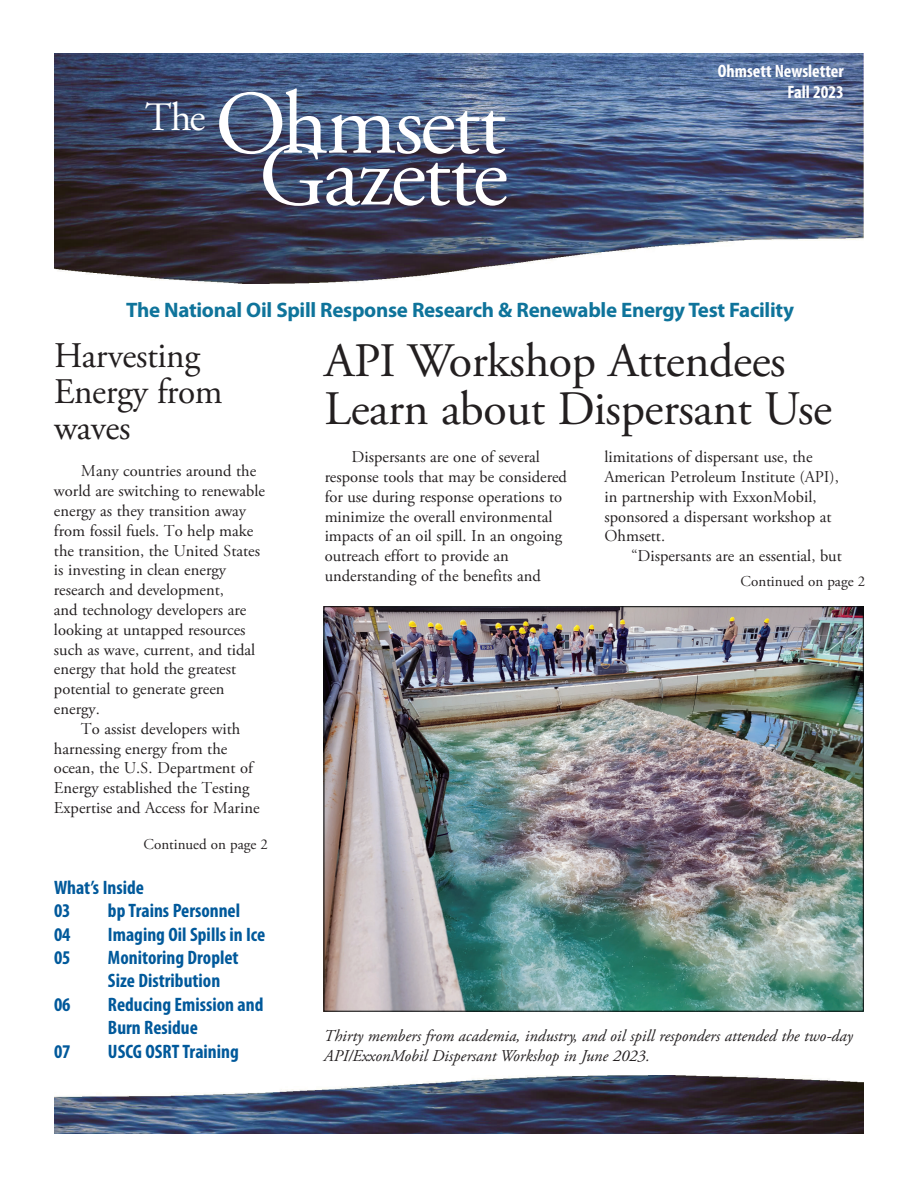
<style>
.page{position:relative;width:918px;height:1188px;background:#fff}
.page>*{position:absolute;margin:0;border:0;box-sizing:border-box;transform-origin:0 0}
.t1{font:89.85px "Adobe Garamond Pro";letter-spacing:-.03em;color:#fff}
.t2{font:48px/48px "Adobe Garamond Pro";letter-spacing:-.01em;color:#231f20}
.t3{font:40.35px "Adobe Garamond Pro";color:#fff}
.t4{font:36px/36px "Adobe Garamond Pro";letter-spacing:-.01em;color:#231f20}
.t5{font:700 21px "Myriad Pro";letter-spacing:-.015em;color:#0f749b}
.t6{font:700 condensed 19.5px/23.4px "Myriad Pro";color:#00599b}
.t7{font:700 condensed 18px/21px "Myriad Pro";color:#fff;text-align:right}
.t8{font:16.5px/19.8px "Adobe Garamond Pro";color:#231f20}
.t9{font:italic 16.5px/19.8px "Adobe Garamond Pro";color:#231f20}
.t10{font:15px "Adobe Garamond Pro";color:#231f20}
</style>
<div class="page">
<img style="left:54px;top:54px;width:810px;height:229px">
<img style="left:326px;top:608px;width:536px;height:402px">
<img style="left:54px;top:1076px;width:810px;height:58px">
<p class="t3" style="left:145px;top:93px;width:62px">The</p>
<p class="t1" style="left:215px;top:70px;width:292px">Ohmsett</p>
<p class="t1" style="left:259px;top:122px;width:251px">Gazette</p>
<p class="t7" style="left:718px;top:60px;width:127px">Ohmsett Newsletter<br>Fall 2023</p>
<h1 class="t5" style="left:126px;top:296px;width:669px">The National Oil Spill Response Research &amp; Renewable Energy Test Facility</h1>
<h2 class="t2" style="left:325px;top:339px;width:509px">API Workshop Attendees<br>Learn about Dispersant Use</h2>
<p class="t8" style="left:325px;top:448px;width:244px;text-indent:27px">Dispersants are one of several response tools that may be considered for use during response operations to minimize the overall environmental impacts of an oil spill. In an ongoing outreach effort to provide an understanding of the benefits and</p>
<p class="t8" style="left:604px;top:448px;width:236px">limitations of dispersant use, the<br>American Petroleum Institute (API), in partnership with ExxonMobil, sponsored a dispersant workshop at<br>Ohmsett.</p>
<h2 class="t4" style="left:54px;top:339px;width:170px">Harvesting<br>Energy from waves</h2>
<p class="t8" style="left:54px;top:462px;width:213px;text-indent:27px">Many countries around the world are switching to renewable energy as they transition away from fossil fuels. To help make the transition, the United States is investing in clean energy research and development,<br>and technology developers are looking at untapped resources such as wave, current, and tidal energy that hold the greatest potential to generate green energy.</p>
<p class="t8" style="left:54px;top:719px;width:207px;text-indent:27px">To assist developers with harnessing energy from the ocean, the U.S. Department of<br>Energy established the Testing<br>Expertise and Access for Marine</p>
<p class="t10" style="left:144px;top:835px;width:126px">Continued on page 2</p>
<p class="t6" style="left:54px;top:875px;width:91px">What’s Inside</p>
<p class="t6" style="left:54px;top:899px;width:18px">03</p>
<p class="t6" style="left:108px;top:899px;width:134px">bp Trains Personnel</p>
<p class="t6" style="left:54px;top:922px;width:18px">04</p>
<p class="t6" style="left:108px;top:922px;width:159px">Imaging Oil Spills in Ice</p>
<p class="t6" style="left:54px;top:945px;width:18px">05</p>
<p class="t6" style="left:108px;top:945px;width:132px">Monitoring Droplet</p>
<p class="t6" style="left:108px;top:969px;width:114px">Size Distribution</p>
<p class="t6" style="left:54px;top:992px;width:18px">06</p>
<p class="t6" style="left:108px;top:992px;width:157px">Reducing Emission and<br>Burn Residue</p>
<p class="t6" style="left:54px;top:1039px;width:18px">07</p>
<p class="t6" style="left:108px;top:1039px;width:132px">USCG OSRT Training</p>
<p class="t8" style="left:631px;top:547px;width:212px">“Dispersants are an essential, but</p>
<p class="t10" style="left:741px;top:573px;width:126px">Continued on page 2</p>
<p class="t9" style="left:324px;top:1026px;width:530px">Thirty members from academia, industry, and oil spill responders attended the two-day<br>API/ExxonMobil Dispersant Workshop in June 2023.</p>
</div>
